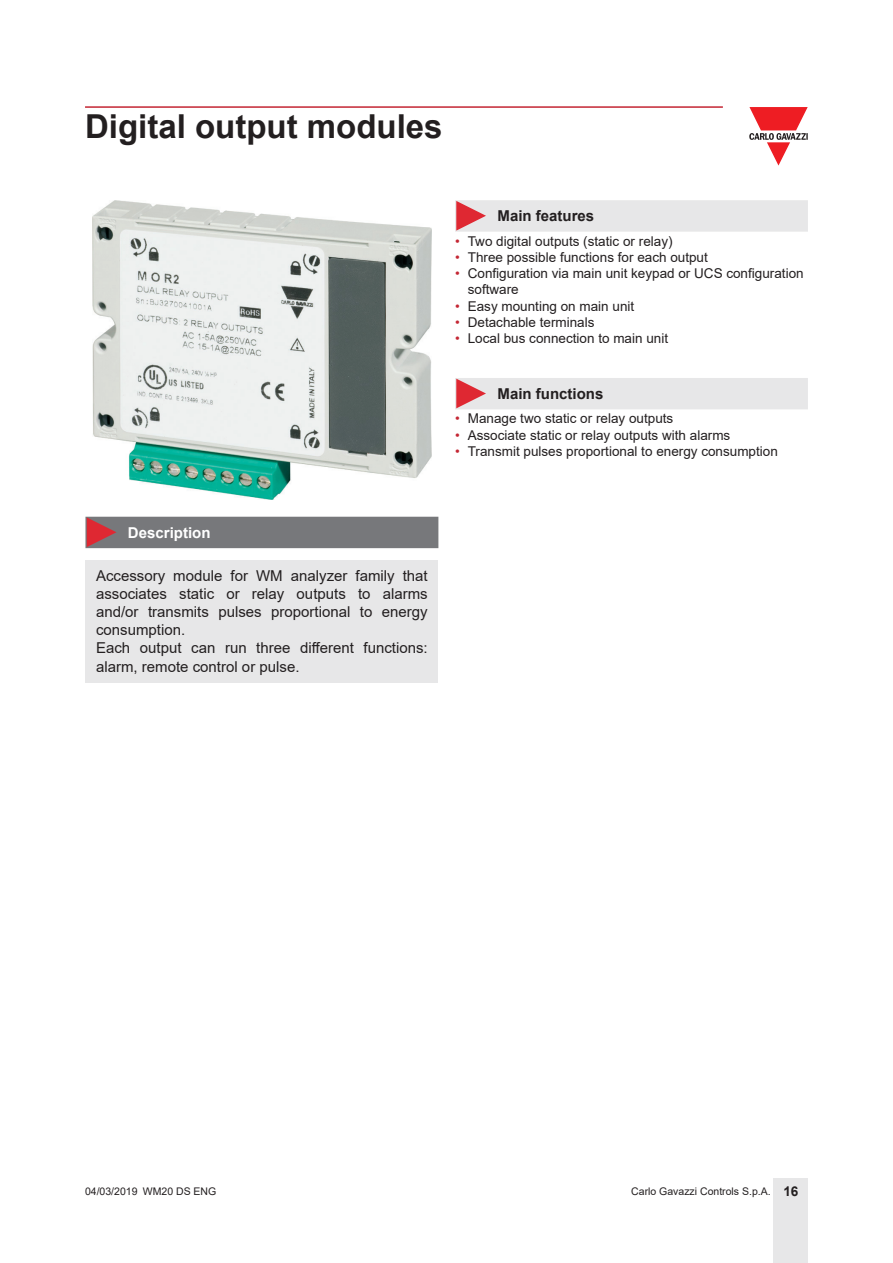
<style>
.page{position:relative;width:893px;height:1263px;background:#fff}
.page>*{position:absolute;margin:0;border:0;box-sizing:border-box;transform-origin:0 0}
.t1{font:700 33px "Arial";color:#231f20}
.Testo{font:15px/18px "Arial";color:#231f20;text-align:justify}
.Titolo03{font:700 15px "Arial";color:#231f20}
.Titolo04{font:700 15px "Arial";color:#fff}
.t2{font:13.5px/16.2px "Arial";color:#231f20}
.t3{font:10.5px "Arial";color:#231f20}
.s1{color:#c42633}
.s2{font-weight:700;font-size:13.5px}
</style>
<div class="page">
<hr style="left:85px;top:106px;width:638px;height:2px;background:#c42633">
<div style="left:774px;top:1178px;width:34px;height:85px;background:#e7e7e8"></div>
<svg style="left:749px;top:107px;width:59px;height:59px"></svg>
<div style="left:85px;top:560px;width:353px;height:122px;background:#e7e7e8"></div>
<img style="left:92px;top:201px;width:340px;height:299px">
<div style="left:85px;top:517px;width:353px;height:31px;background:#77787b"></div>
<div style="left:455px;top:200px;width:353px;height:32px;background:#e7e7e8"></div>
<div style="left:455px;top:378px;width:353px;height:31px;background:#e7e7e8"></div>
<h1 class="t1" style="left:85px;top:103px;width:359px">Digital output modules</h1>
<p class="Titolo03" style="left:497px;top:206px;width:98px">Main features</p>
<p class="t2" style="left:455px;top:233px;width:219px"><span class="s1">•</span> Two digital outputs (static or relay)</p>
<p class="t2" style="left:455px;top:249px;width:254px"><span class="s1">•</span> Three possible functions for each output</p>
<p class="t2" style="left:468px;top:265px;width:337px;text-indent:-13px"><span class="s1">•</span> Configuration via main unit keypad or UCS configuration software</p>
<p class="t2" style="left:455px;top:298px;width:181px"><span class="s1">•</span> Easy mounting on main unit</p>
<p class="t2" style="left:455px;top:314px;width:141px"><span class="s1">•</span> Detachable terminals</p>
<p class="t2" style="left:455px;top:330px;width:215px"><span class="s1">•</span> Local bus connection to main unit</p>
<p class="Titolo03" style="left:497px;top:383px;width:107px">Main functions</p>
<p class="t2" style="left:455px;top:411px;width:220px"><span class="s1">•</span> Manage two static or relay outputs</p>
<p class="t2" style="left:455px;top:427px;width:277px"><span class="s1">•</span> Associate static or relay outputs with alarms</p>
<p class="t2" style="left:455px;top:443px;width:324px"><span class="s1">•</span> Transmit pulses proportional to energy consumption</p>
<p class="Titolo04" style="left:128px;top:522px;width:84px">Description</p>
<p class="Testo" style="left:96px;top:567px;width:333px">Accessory module for WM analyzer family that associates static or relay outputs to alarms and/or transmits pulses proportional to energy consumption.</p>
<p class="Testo" style="left:96px;top:639px;width:333px">Each output can run three different functions: alarm, remote control or pulse.</p>
<p class="t3" style="left:85px;top:1183px;width:133px">04/03/2019 WM20 DS ENG</p>
<p class="t3" style="left:631px;top:1183px;width:169px">Carlo Gavazzi Controls S.p.A. <span class="s2">16</span></p>
</div>
